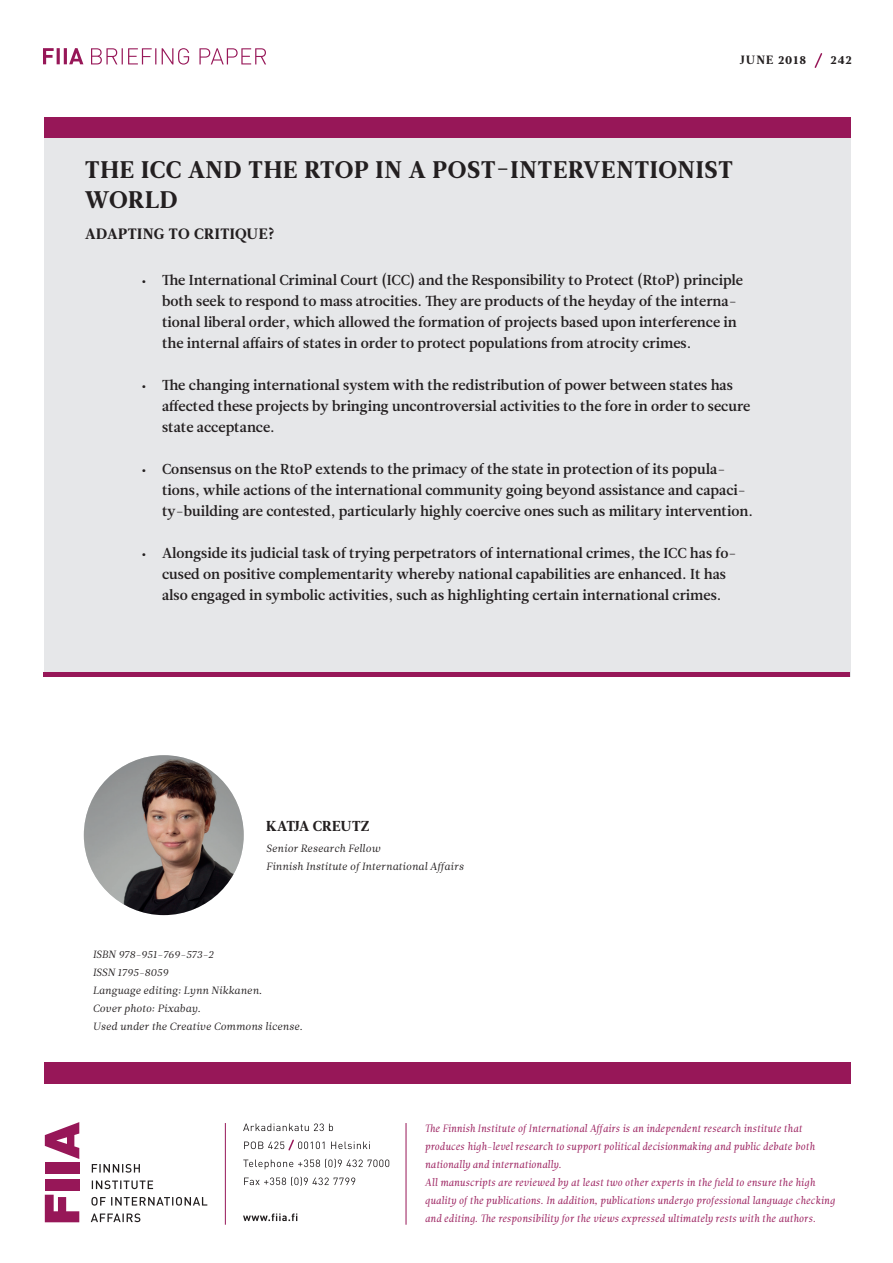
<style>
.page{position:relative;width:893px;height:1263px;background:#fff}
.page>*{position:absolute;margin:0;border:0;box-sizing:border-box;transform-origin:0 0}
.t1{font:24px/30px "Leitura News Roman 4";letter-spacing:.035em;color:#231f20}
.t2{font:15px "Leitura News Roman 4";letter-spacing:.035em;color:#231f20}
.t3{font:14.4px/21px "Leitura News Roman 3";color:#231f20}
.t4{font:14.4px "Leitura News Roman 4";letter-spacing:.015em;color:#231f20}
.t5{font:12px "Leitura News Roman 4";letter-spacing:.08em;color:#231f20}
.t6{font:10.5px/18px "Leitura Italic 1";color:#971758}
.t7{font:10.5px/18px "Leitura News Italic 1";color:#231f20}
</style>
<div class="page">
<svg style="left:243px;top:1213px;width:54px;height:8px"></svg>
<svg style="left:244px;top:1176px;width:111px;height:10px"></svg>
<svg style="left:243px;top:1158px;width:146px;height:11px"></svg>
<svg style="left:243px;top:1123px;width:90px;height:8px"></svg>
<svg style="left:244px;top:1139px;width:126px;height:12px"></svg>
<svg style="left:91px;top:48px;width:175px;height:17px"></svg>
<svg style="left:43px;top:48px;width:40px;height:16px"></svg>
<div style="left:44px;top:117px;width:806px;height:21px;background:#971758"></div>
<div style="left:44px;top:1062px;width:806px;height:21px;background:#971758"></div>
<hr style="left:225px;top:1123px;width:1px;height:102px;background:#971758">
<hr style="left:406px;top:1123px;width:1px;height:102px;background:#971758">
<div style="left:45px;top:1180px;width:34px;height:11px;background:#971758"></div>
<svg style="left:45px;top:1195px;width:34px;height:27px"></svg>
<div style="left:45px;top:1162px;width:34px;height:11px;background:#971758"></div>
<svg style="left:45px;top:1122px;width:34px;height:37px"></svg>
<svg style="left:91px;top:1213px;width:49px;height:9px"></svg>
<svg style="left:91px;top:1197px;width:116px;height:8px"></svg>
<svg style="left:92px;top:1180px;width:61px;height:9px"></svg>
<svg style="left:92px;top:1164px;width:48px;height:8px"></svg>
<div style="left:44px;top:138px;width:806px;height:539px;background:#e6e7e9"></div>
<svg style="left:814px;top:53px;width:9px;height:15px"></svg>
<img style="left:84px;top:755px;width:160px;height:160px;border-radius:80px">
<div style="left:43px;top:672px;width:807px;height:5px;background:#971758"></div>
<p class="t5" style="left:740px;top:53px;width:68px">JUNE 2018</p>
<p class="t5" style="left:831px;top:53px;width:22px">242</p>
<h1 class="t1" style="left:85px;top:154px;width:649px">THE ICC AND THE RTOP IN A POST-INTERVENTIONIST<br>WORLD</h1>
<p class="t2" style="left:85px;top:225px;width:191px">ADAPTING TO CRITIQUE?</p>
<p class="t3" style="left:162px;top:270px;width:582px;text-indent:-21px">• The International Criminal Court (ICC) and the Responsibility to Protect (RtoP) principle both seek to respond to mass atrocities. They are products of the heyday of the interna&shy;tional liberal order, which allowed the formation of projects based upon interference in the internal affairs of states in order to protect populations from atrocity crimes.</p>
<p class="t3" style="left:162px;top:375px;width:590px;text-indent:-21px">• The changing international system with the redistribution of power between states has affected these projects by bringing uncontroversial activities to the fore in order to secure state acceptance.</p>
<p class="t3" style="left:162px;top:459px;width:592px;text-indent:-21px">• Consensus on the RtoP extends to the primacy of the state in protection of its popula&shy;tions, while actions of the international community going beyond assistance and capaci&shy;ty-building are contested, particularly highly coercive ones such as military intervention.</p>
<p class="t3" style="left:162px;top:543px;width:576px;text-indent:-21px">• Alongside its judicial task of trying perpetrators of international crimes, the ICC has fo&shy;cused on positive complementarity whereby national capabilities are enhanced. It has also engaged in symbolic activities, such as highlighting certain international crimes.</p>
<p class="t4" style="left:266px;top:817px;width:105px">KATJA CREUTZ</p>
<p class="t7" style="left:266px;top:840px;width:199px">Senior Research Fellow<br>Finnish Institute of International Affairs</p>
<p class="t7" style="left:93px;top:946px;width:212px">ISBN 978-951-769-573-2<br>ISSN 1795-8059<br>Language editing: Lynn Nikkanen.<br>Cover photo: Pixabay.<br>Used under the Creative Commons license.</p>
<p class="t6" style="left:425px;top:1119px;width:412px">The Finnish Institute of International Affairs is an independent research institute that produces high-level research to support political decisionmaking and public debate both nationally and internationally.<br>All manuscripts are reviewed by at least two other experts in the field to ensure the high quality of the publications. In addition, publications undergo professional language checking and editing. The responsibility for the views expressed ultimately rests with the authors.</p>
</div>
